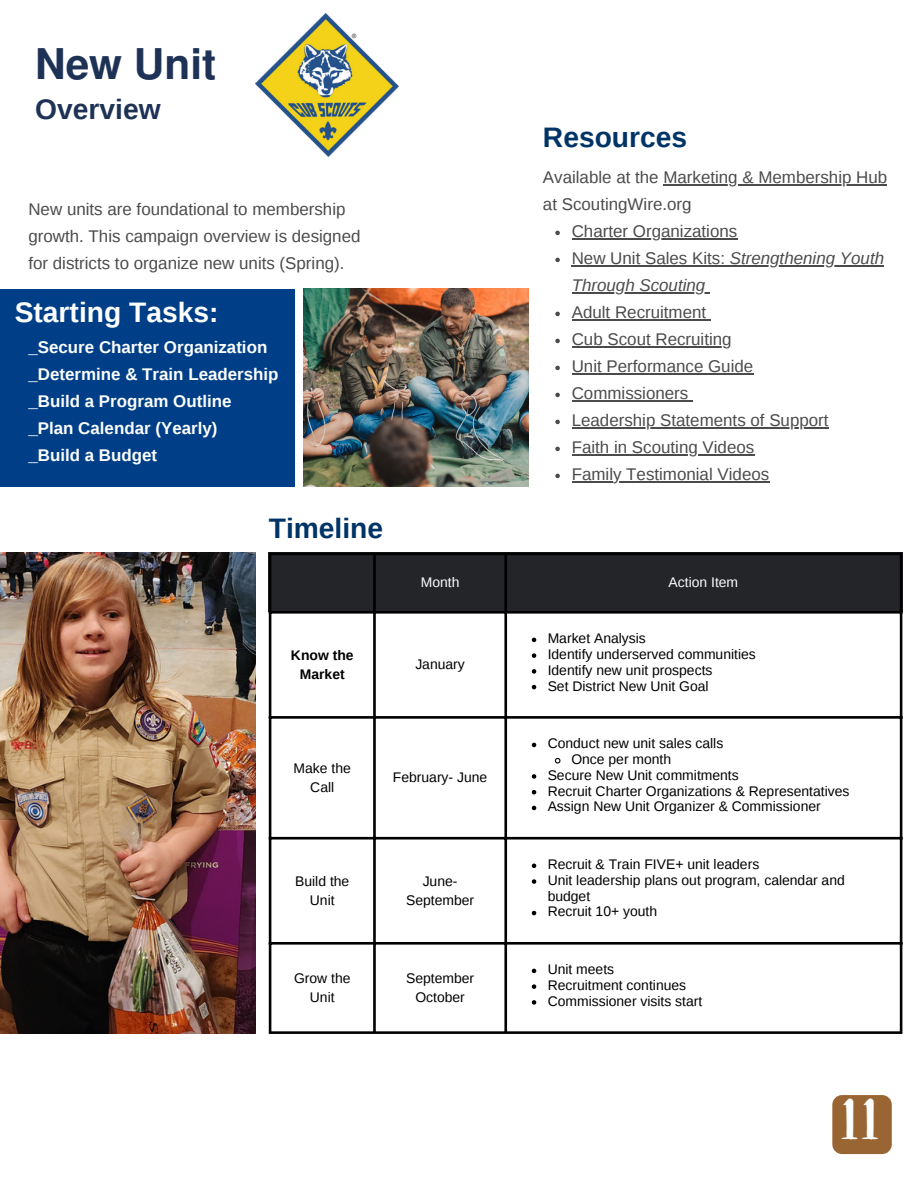
<style>
.page{position:relative;width:918px;height:1188px;background:#fff}
.page>*{position:absolute;margin:0;border:0;box-sizing:border-box;transform-origin:0 0}
.t1{font:47.4px "Aloja Extended";color:#fcfdfd}
.t2{font:700 42.3px "Ouhod";color:#1e3256}
.t3{font:700 28.2px "Liberation Sans";color:#036}
.t4{font:700 28.2px "Liberation Sans";color:#fcfdfd}
.t5{font:700 28.2px "Liberation Sans";color:#1e3256}
.t6{font:16.95px/27px "Liberation Sans";color:#4b4b4b}
.t7{font:700 16.95px/27px "Liberation Sans";color:#fcfdfd}
.t8{font:13.95px/15.8px "Liberation Sans";color:#000;text-align:center}
.t9{font:13.95px "Liberation Sans";color:#fcfdfd}
.t10{font:700 13.95px/19.2px "Liberation Sans";color:#000;text-align:center}
.s1{font-style:italic}
</style>
<div class="page">
<img style="left:303px;top:289px;width:225px;height:198px">
<div style="left:0;top:289px;width:295px;height:197px;background:#003f87"></div>
<div style="left:269px;top:552px;width:633px;height:59px;background:#232528"></div>
<svg style="left:532px;top:638px;width:4px;height:4px"></svg>
<svg style="left:532px;top:653px;width:4px;height:5px"></svg>
<svg style="left:532px;top:669px;width:4px;height:5px"></svg>
<svg style="left:532px;top:685px;width:4px;height:4px"></svg>
<svg style="left:532px;top:743px;width:4px;height:4px"></svg>
<svg style="left:554px;top:757px;width:7px;height:7px"></svg>
<svg style="left:532px;top:774px;width:4px;height:5px"></svg>
<svg style="left:532px;top:790px;width:4px;height:4px"></svg>
<svg style="left:532px;top:806px;width:4px;height:4px"></svg>
<svg style="left:532px;top:864px;width:4px;height:4px"></svg>
<svg style="left:532px;top:879px;width:4px;height:5px"></svg>
<svg style="left:532px;top:911px;width:4px;height:4px"></svg>
<svg style="left:532px;top:969px;width:4px;height:4px"></svg>
<svg style="left:532px;top:984px;width:4px;height:5px"></svg>
<svg style="left:532px;top:1000px;width:4px;height:5px"></svg>
<hr style="left:269px;top:555px;width:2px;height:476px;background:#000">
<hr style="left:373px;top:555px;width:3px;height:476px;background:#000">
<hr style="left:504px;top:555px;width:3px;height:476px;background:#000">
<hr style="left:900px;top:555px;width:2px;height:476px;background:#000">
<hr style="left:269px;top:552px;width:633px;height:3px;background:#000">
<hr style="left:269px;top:611px;width:633px;height:3px;background:#000">
<hr style="left:269px;top:716px;width:633px;height:3px;background:#000">
<hr style="left:269px;top:837px;width:633px;height:3px;background:#000">
<hr style="left:269px;top:942px;width:633px;height:3px;background:#000">
<hr style="left:269px;top:1031px;width:633px;height:3px;background:#000">
<img style="left:0;top:552px;width:255px;height:482px">
<img style="left:255px;top:13px;width:143px;height:143px">
<svg style="left:555px;top:231px;width:5px;height:4px"></svg>
<hr style="left:572px;top:239px;width:165px;height:1px;background:#4b4b4b">
<svg style="left:555px;top:258px;width:5px;height:4px"></svg>
<hr style="left:572px;top:266px;width:158px;height:1px;background:#4b4b4b">
<hr style="left:730px;top:266px;width:154px;height:1px;background:#4b4b4b">
<hr style="left:572px;top:293px;width:133px;height:1px;background:#4b4b4b">
<svg style="left:555px;top:312px;width:5px;height:4px"></svg>
<hr style="left:572px;top:320px;width:134px;height:1px;background:#4b4b4b">
<svg style="left:555px;top:339px;width:5px;height:4px"></svg>
<hr style="left:572px;top:347px;width:160px;height:1px;background:#4b4b4b">
<svg style="left:555px;top:366px;width:5px;height:4px"></svg>
<hr style="left:572px;top:374px;width:181px;height:1px;background:#4b4b4b">
<svg style="left:555px;top:393px;width:5px;height:4px"></svg>
<hr style="left:572px;top:401px;width:116px;height:1px;background:#4b4b4b">
<svg style="left:555px;top:420px;width:5px;height:4px"></svg>
<hr style="left:572px;top:428px;width:257px;height:1px;background:#4b4b4b">
<svg style="left:555px;top:447px;width:5px;height:4px"></svg>
<hr style="left:572px;top:455px;width:182px;height:1px;background:#4b4b4b">
<svg style="left:555px;top:474px;width:5px;height:4px"></svg>
<hr style="left:572px;top:482px;width:197px;height:1px;background:#4b4b4b">
<hr style="left:663px;top:185px;width:224px;height:1px;background:#4b4b4b">
<div style="left:832px;top:1095px;width:60px;height:59px;background:#963;border-radius:10px"></div>
<h2 class="t2" style="left:35px;top:30px;width:182px">New Unit</h2>
<h3 class="t5" style="left:35px;top:94px;width:127px">Overview</h3>
<p class="t6" style="left:28px;top:195px;width:334px">New units are foundational to membership growth. This campaign overview is designed for districts to organize new units (Spring).</p>
<h3 class="t4" style="left:15px;top:296px;width:205px">Starting Tasks:</h3>
<p class="t7" style="left:28px;top:334px;width:252px">_Secure Charter Organization _Determine &amp; Train Leadership _Build a Program Outline _Plan Calendar (Yearly)<br>_Build a Budget</p>
<h3 class="t3" style="left:269px;top:513px;width:116px">Timeline</h3>
<h3 class="t3" style="left:543px;top:121px;width:146px">Resources</h3>
<p class="t6" style="left:543px;top:164px;width:346px">Available at the Marketing &amp; Membership Hub at ScoutingWire.org</p>
<p class="t6" style="left:572px;top:218px;width:314px">Charter Organizations<br>New Unit Sales Kits: <span class="s1">Strengthening Youth<br>Through Scouting</span></p>
<p class="t6" style="left:572px;top:299px;width:258px">Adult Recruitment<br>Cub Scout Recruiting<br>Unit Performance Guide<br>Commissioners<br>Leadership Statements of Support<br>Faith in Scouting Videos<br>Family Testimonial Videos</p>
<p class="t9" style="left:421px;top:574px;width:40px">Month</p>
<p class="t9" style="left:669px;top:574px;width:71px">Action Item</p>
<p class="t10" style="left:291px;top:645px;width:64px">Know the<br>Market</p>
<p class="t8" style="left:415px;top:656px;width:51px">January</p>
<p class="t8" style="left:294px;top:758px;width:59px;line-height:19.2px">Make the<br>Call</p>
<p class="t8" style="left:393px;top:769px;width:96px">February- June</p>
<p class="t8" style="left:295px;top:871px;width:56px;line-height:19.2px">Build the<br>Unit</p>
<p class="t8" style="left:406px;top:871px;width:70px;line-height:19.2px">June-<br>September</p>
<p class="t8" style="left:548px;top:631px;width:210px;text-align:left">Market Analysis<br>Identify underserved communities<br>Identify new unit prospects<br>Set District New Unit Goal</p>
<p class="t8" style="left:548px;top:736px;width:177px">Conduct new unit sales calls</p>
<p class="t8" style="left:571px;top:751px;width:101px">Once per month</p>
<p class="t8" style="left:548px;top:767px;width:193px">Secure New Unit commitments</p>
<p class="t8" style="left:548px;top:783px;width:303px">Recruit Charter Organizations &amp; Representatives</p>
<p class="t8" style="left:548px;top:799px;width:275px">Assign New Unit Organizer &amp; Commissioner</p>
<p class="t8" style="left:548px;top:856px;width:299px;text-align:left">Recruit &amp; Train FIVE+ unit leaders<br>Unit leadership plans out program, calendar and budget<br>Recruit 10+ youth</p>
<p class="t8" style="left:294px;top:968px;width:58px;line-height:19.2px">Grow the<br>Unit</p>
<p class="t8" style="left:406px;top:968px;width:70px;line-height:19.2px">September<br>October</p>
<p class="t8" style="left:548px;top:962px;width:156px;text-align:left">Unit meets<br>Recruitment continues<br>Commissioner visits start</p>
<h1 class="t1" style="left:842px;top:1100px;width:42px">11</h1>
</div>
